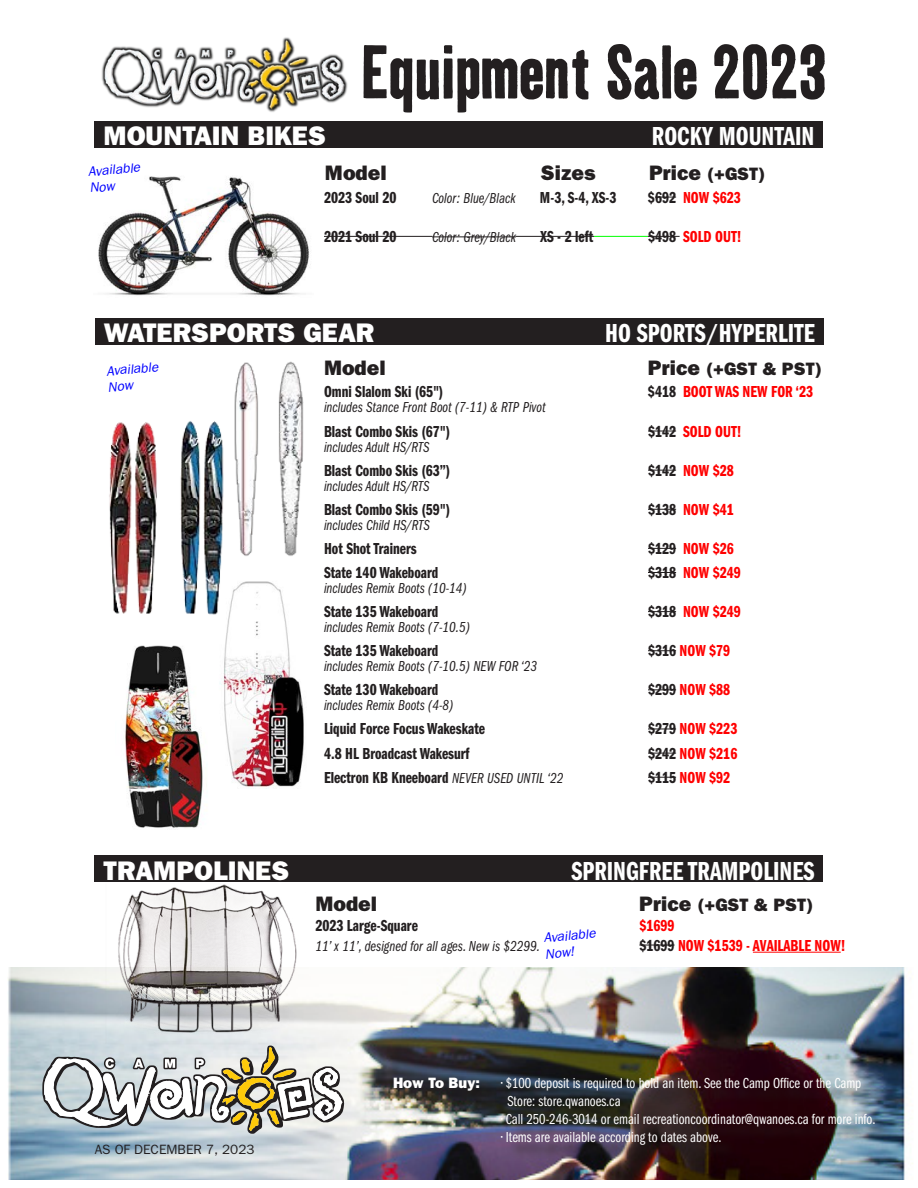
<style>
.page{position:relative;width:918px;height:1188px;background:#fff}
.page>*{position:absolute;margin:0;border:0;box-sizing:border-box;transform-origin:0 0}
.t1{font:73.5px "Kipp No 1";color:#231f20}
.t2{font:27px "Franklin Gothic Demi Cmpr";color:#fff}
.t3{font:800 27px "Franklin Gothic";color:#fff}
.t4{font:800 21px "Franklin Gothic";color:#231f20}
.t5{font:800 18px "Franklin Gothic";color:#231f20}
.t6{font:16.5px "Franklin Gothic Demi Cmpr";color:#231f20}
.t7{font:16.5px "Franklin Gothic Demi Cmpr";color:#f00}
.t8{font:15px "Franklin Gothic Book Cmpr Ital";color:#231f20}
.t9{font:15px/18px "Franklin Gothic Book Cmpr";color:#fff}
.t10{font:800 15px "Franklin Gothic";color:#fff}
.t11{font:italic 13.5px "Franklin Gothic";color:#00f}
.t12{font:13.5px "Franklin Gothic";color:#231f20}
.s1{font-size:21px}
.s2{color:#231f20}
.s3{font-family:"Franklin Gothic Book Cmpr Ital";font-size:15px}
</style>
<div class="page">
<img style="left:8px;top:968px;width:905px;height:211px">
<svg style="left:655px;top:197px;width:21px;height:1px"></svg>
<hr style="left:324px;top:236px;width:108px;height:1px;background:#231f20">
<hr style="left:432px;top:236px;width:84px;height:1px;background:#231f20">
<hr style="left:516px;top:236px;width:78px;height:1px;background:#231f20">
<hr style="left:594px;top:236px;width:54px;height:1px;background:#0f0">
<hr style="left:648px;top:236px;width:32px;height:1px;background:#231f20">
<svg style="left:648px;top:431px;width:28px;height:1px"></svg>
<svg style="left:648px;top:470px;width:28px;height:1px"></svg>
<svg style="left:648px;top:509px;width:28px;height:1px"></svg>
<svg style="left:648px;top:548px;width:28px;height:1px"></svg>
<svg style="left:648px;top:572px;width:28px;height:1px"></svg>
<svg style="left:648px;top:611px;width:28px;height:1px"></svg>
<svg style="left:648px;top:650px;width:28px;height:1px"></svg>
<svg style="left:648px;top:689px;width:28px;height:1px"></svg>
<svg style="left:648px;top:729px;width:28px;height:1px"></svg>
<svg style="left:648px;top:753px;width:28px;height:1px"></svg>
<svg style="left:648px;top:777px;width:28px;height:1px"></svg>
<div style="left:94px;top:122px;width:730px;height:26px;background:#231f20"></div>
<div style="left:95px;top:318px;width:729px;height:27px;background:#231f20"></div>
<img style="left:234px;top:361px;width:70px;height:195px">
<img style="left:125px;top:645px;width:78px;height:183px">
<img style="left:220px;top:581px;width:84px;height:208px">
<img style="left:109px;top:411px;width:127px;height:216px">
<img style="left:101px;top:37px;width:247px;height:75px">
<svg style="left:42px;top:1045px;width:302px;height:89px"></svg>
<div style="left:94px;top:855px;width:730px;height:27px;background:#231f20"></div>
<hr style="left:753px;top:952px;width:88px;height:1px;background:#f00">
<hr style="left:639px;top:945px;width:36px;height:1px;background:#231f20">
<div style="left:396px;top:1080px;width:497px;height:82px;background:#231f20;opacity:.75"></div>
<img style="left:103px;top:884px;width:203px;height:169px">
<img style="left:98px;top:176px;width:213px;height:120px">
<svg style="left:98px;top:182px;width:18px;height:10px"></svg>
<p class="t1" style="left:361px;top:27px;width:467px">Equipment Sale 2023</p>
<p class="t3" style="left:104px;top:120px;width:224px">MOUNTAIN BIKES</p>
<p class="t2" style="left:652px;top:121px;width:164px">ROCKY MOUNTAIN</p>
<p class="t11" style="left:88px;top:164px;width:54px;rotate:-5deg">Available</p>
<p class="t4" style="left:325px;top:160px;width:63px">Model</p>
<p class="t4" style="left:541px;top:160px;width:56px">Sizes</p>
<p class="t5" style="left:649px;top:163px;width:117px"><span class="s1">Price</span> (+GST)</p>
<p class="t6" style="left:324px;top:188px;width:74px">2023 Soul 20</p>
<p class="t8" style="left:432px;top:189px;width:85px">Color: Blue/Black</p>
<p class="t6" style="left:540px;top:188px;width:78px">M-3, S-4, XS-3</p>
<p class="t7" style="left:648px;top:188px;width:94px"><span class="s2">$692</span> NOW $623</p>
<p class="t6" style="left:324px;top:227px;width:74px">2021 Soul 20</p>
<p class="t8" style="left:432px;top:229px;width:86px">Color: Grey/Black</p>
<p class="t6" style="left:540px;top:227px;width:55px">XS - 2 left</p>
<p class="t7" style="left:648px;top:227px;width:95px"><span class="s2">$498</span> SOLD OUT!</p>
<p class="t3" style="left:104px;top:317px;width:272px">WATERSPORTS GEAR</p>
<p class="t2" style="left:605px;top:318px;width:211px">HO SPORTS/HYPERLITE</p>
<p class="t4" style="left:324px;top:355px;width:63px">Model</p>
<p class="t5" style="left:648px;top:358px;width:175px"><span class="s1">Price</span> (+GST &amp; PST)</p>
<p class="t11" style="left:106px;top:363px;width:54px;rotate:-5deg">Available</p>
<p class="t6" style="left:324px;top:383px;width:121px">Omni Slalom Ski (65")</p>
<p class="t7" style="left:648px;top:383px;width:167px"><span class="s2">$418</span> BOOT WAS NEW FOR ‘23</p>
<p class="t8" style="left:324px;top:399px;width:223px">includes Stance Front Boot (7-11) &amp; RTP Pivot</p>
<p class="t6" style="left:324px;top:422px;width:128px">Blast Combo Skis (67")</p>
<p class="t7" style="left:648px;top:422px;width:95px"><span class="s2">$142</span> SOLD OUT!</p>
<p class="t8" style="left:324px;top:438px;width:107px">includes Adult HS/RTS</p>
<p class="t6" style="left:324px;top:461px;width:128px">Blast Combo Skis (63”)</p>
<p class="t7" style="left:648px;top:461px;width:87px"><span class="s2">$142</span> NOW $28</p>
<p class="t8" style="left:324px;top:478px;width:107px">includes Adult HS/RTS</p>
<p class="t6" style="left:324px;top:500px;width:128px">Blast Combo Skis (59")</p>
<p class="t7" style="left:648px;top:500px;width:87px"><span class="s2">$138</span> NOW $41</p>
<p class="t8" style="left:324px;top:517px;width:107px">includes Child HS/RTS</p>
<p class="t6" style="left:324px;top:539px;width:94px">Hot Shot Trainers</p>
<p class="t7" style="left:648px;top:539px;width:87px"><span class="s2">$129</span> NOW $26</p>
<p class="t6" style="left:324px;top:563px;width:116px">State 140 Wakeboard</p>
<p class="t7" style="left:648px;top:563px;width:94px"><span class="s2">$318</span> NOW $249</p>
<p class="t8" style="left:324px;top:580px;width:144px">includes Remix Boots (10-14)</p>
<p class="t6" style="left:324px;top:603px;width:116px">State 135 Wakeboard</p>
<p class="t7" style="left:648px;top:603px;width:94px"><span class="s2">$318</span> NOW $249</p>
<p class="t8" style="left:324px;top:619px;width:148px">includes Remix Boots (7-10.5)</p>
<p class="t6" style="left:324px;top:642px;width:116px">State 135 Wakeboard</p>
<p class="t7" style="left:648px;top:642px;width:84px"><span class="s2">$316</span> NOW $79</p>
<p class="t8" style="left:324px;top:658px;width:215px">includes Remix Boots (7-10.5) NEW FOR ‘23</p>
<p class="t6" style="left:324px;top:681px;width:116px">State 130 Wakeboard</p>
<p class="t7" style="left:648px;top:681px;width:84px"><span class="s2">$299</span> NOW $88</p>
<p class="t8" style="left:324px;top:697px;width:131px">includes Remix Boots (4-8)</p>
<p class="t6" style="left:324px;top:720px;width:163px">Liquid Force Focus Wakeskate</p>
<p class="t7" style="left:648px;top:720px;width:91px"><span class="s2">$279</span> NOW $223</p>
<p class="t6" style="left:324px;top:744px;width:147px">4.8 HL Broadcast Wakesurf</p>
<p class="t7" style="left:648px;top:744px;width:91px"><span class="s2">$242</span> NOW $216</p>
<p class="t6" style="left:324px;top:768px;width:241px">Electron KB Kneeboard <span class="s3">NEVER USED UNTIL ‘22</span></p>
<p class="t7" style="left:648px;top:768px;width:84px"><span class="s2">$115</span> NOW $92</p>
<p class="t3" style="left:104px;top:854px;width:187px">TRAMPOLINES</p>
<p class="t2" style="left:571px;top:856px;width:245px">SPRINGFREE TRAMPOLINES</p>
<p class="t4" style="left:315px;top:891px;width:63px">Model</p>
<p class="t5" style="left:639px;top:894px;width:175px"><span class="s1">Price</span> (+GST &amp; PST)</p>
<p class="t6" style="left:315px;top:916px;width:104px">2023 Large-Square</p>
<p class="t7" style="left:639px;top:916px;width:37px">$1699</p>
<p class="t8" style="left:315px;top:937px;width:226px">11’ x 11’, designed for all ages. New is $2299.</p>
<p class="t7" style="left:639px;top:936px;width:208px"><span class="s2">$1699</span> NOW $1539 - AVAILABLE NOW!</p>
<p class="t11" style="left:543px;top:930px;width:54px;rotate:-5deg">Available</p>
<p class="t11" style="left:544px;top:946px;width:31px;rotate:-5deg">Now!</p>
<p class="t12" style="left:95px;top:1141px;width:161px">AS OF DECEMBER 7, 2023</p>
<p class="t10" style="left:393px;top:1074px;width:89px">How To Buy:</p>
<p class="t9" style="left:508px;top:1074px;width:355px;text-indent:-6px">• $100 deposit is required to hold an item. See the Camp Office or the Camp<br>Store: store.qwanoes.ca</p>
<p class="t9" style="left:501px;top:1110px;width:376px">• Call 250-246-3014 or email recreationcoordinator@qwanoes.ca for more info.</p>
<p class="t9" style="left:501px;top:1128px;width:222px">• Items are available according to dates above.</p>
</div>
